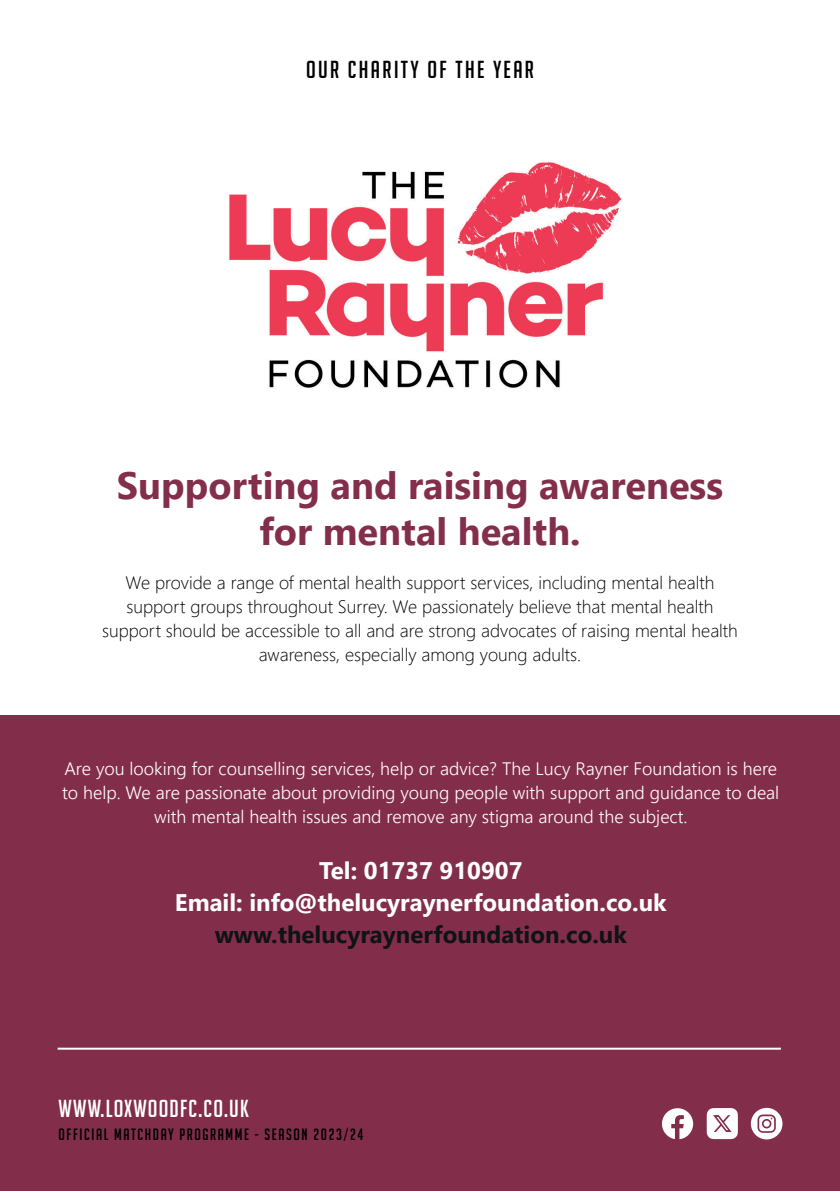
<style>
.page{position:relative;width:840px;height:1191px;background:#fff}
.page>*{position:absolute;margin:0;border:0;box-sizing:border-box;transform-origin:0 0}
.t1{font:700 38px/45.6px "Segoe UI";color:#832e4b;text-align:center}
.t2{font:700 24px/32px "Segoe UI";color:#fff;text-align:center}
.t3{font:700 24px "Segoe UI";color:#101315}
.t4{font:24px "Big Noodle Titling";letter-spacing:.05em;color:#fff}
.t5{font:24px "Big Noodle Titling";letter-spacing:.1em;color:#000001}
.t6{font:300 18px/24px "Segoe UI";color:#000001;text-align:center}
.t7{font:300 18px/24px "Segoe UI";color:#fff;text-align:center}
.t8{font:16px "Big Noodle Titling";letter-spacing:.1em;color:#000001}
</style>
<div class="page">
<div style="left:0;top:716px;width:839px;height:475px;background:#822e4b"></div>
<svg style="left:662px;top:1108px;width:31px;height:31px"></svg>
<svg style="left:750px;top:1107px;width:32px;height:32px"></svg>
<svg style="left:706px;top:1108px;width:31px;height:31px"></svg>
<hr style="left:58px;top:1047px;width:722px;height:2px;background:#fff">
<img style="left:229px;top:162px;width:394px;height:226px">
<h2 class="t5" style="left:306px;top:56px;width:229px">OUR CHARITY OF THE YEAR</h2>
<h1 class="t1" style="left:117px;top:460px;width:607px">Supporting and raising awareness for mental health.</h1>
<p class="t6" style="left:102px;top:568px;width:637px">We provide a range of mental health support services, including mental health support groups throughout Surrey. We passionately believe that mental health support should be accessible to all and are strong advocates of raising mental health awareness, especially among young adults.</p>
<p class="t7" style="left:62px;top:755px;width:718px">Are you looking for counselling services, help or advice? The Lucy Rayner Foundation is here to help. We are passionate about providing young people with support and guidance to deal with mental health issues and remove any stigma around the subject.</p>
<h2 class="t2" style="left:175px;top:853px;width:493px">Tel: 01737 910907<br>Email: info@thelucyraynerfoundation.co.uk</h2>
<h2 class="t3" style="left:215px;top:912px;width:413px">www.thelucyraynerfoundation.co.uk</h2>
<h2 class="t4" style="left:58px;top:1095px;width:192px">WWW.LOXWOODFC.CO.UK</h2>
<p class="t8" style="left:58px;top:1125px;width:306px">OFFICIAL MATCHDAY PROGRAMME - SEASON 2023/24</p>
</div>
